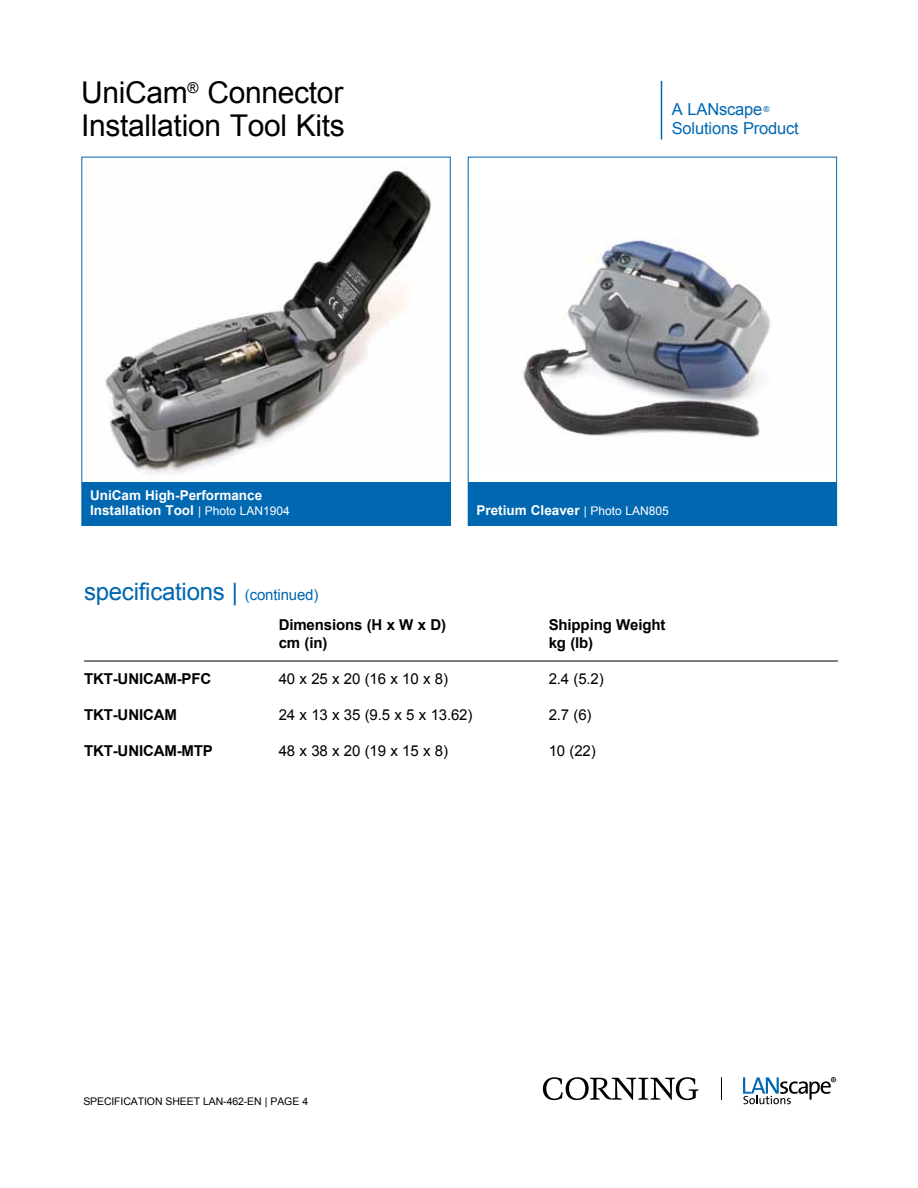
<style>
.page{position:relative;width:918px;height:1188px;background:#fff}
.page>*{position:absolute;margin:0;border:0;box-sizing:border-box;transform-origin:0 0}
.t1{font:30px/33px "Arial";letter-spacing:-.01em;color:#000}
.t2{font:24px "Arial";letter-spacing:-.01em;color:#0067b1}
.t3{font:16.5px/19.5px "Arial";letter-spacing:-.01em;color:#0067b1}
.t4{font:700 15px "Arial";letter-spacing:-.01em;color:#000}
.t5{font:15px "Arial";letter-spacing:-.01em;color:#000}
.t6{font:700 13.5px/15px "Arial";color:#fff}
.t7{font:10.5px "Arial";letter-spacing:-.01em;color:#000}
.s1{font-weight:400;font-size:12px}
.s2{font-size:15px}
</style>
<div class="page">
<svg style="left:543px;top:1077px;width:156px;height:23px"></svg>
<svg style="left:743px;top:1077px;width:93px;height:27px"></svg>
<svg style="left:721px;top:1077px;width:1px;height:23px"></svg>
<hr style="left:661px;top:81px;width:1px;height:59px;background:#0067b1">
<img style="left:105px;top:168px;width:327px;height:306px">
<div style="left:82px;top:482px;width:368px;height:43px;background:#0067b1"></div>
<img style="left:523px;top:240px;width:248px;height:198px">
<div style="left:468px;top:482px;width:369px;height:43px;background:#0067b1"></div>
<hr style="left:84px;top:661px;width:754px;height:1px;background:#000">
<h1 class="t1" style="left:81px;top:76px;width:265px">UniCam<sup>®</sup> Connector<br>Installation Tool Kits</h1>
<p class="t3" style="left:672px;top:99px;width:129px">A LANscape<sup>®<br></sup>Solutions Product</p>
<p class="t6" style="left:90px;top:489px;width:201px">UniCam High-Performance<br>Installation Tool <span class="s1">| Photo LAN1904</span></p>
<h2 class="t2" style="left:84px;top:576px;width:236px">specifications | <span class="s2">(continued)</span></h2>
<p class="t6" style="left:476px;top:504px;width:194px">Pretium Cleaver <span class="s1">| Photo LAN805</span></p>
<p class="t4" style="left:84px;top:669px;width:129px">TKT-UNICAM-PFC</p>
<p class="t4" style="left:84px;top:705px;width:94px">TKT-UNICAM</p>
<p class="t4" style="left:84px;top:741px;width:130px">TKT-UNICAM-MTP</p>
<p class="t4" style="left:279px;top:615px;width:169px">Dimensions (H x W x D)</p>
<p class="t4" style="left:549px;top:615px;width:118px">Shipping Weight</p>
<p class="t4" style="left:279px;top:633px;width:50px">cm (in)</p>
<p class="t4" style="left:549px;top:633px;width:46px">kg (lb)</p>
<p class="t5" style="left:279px;top:669px;width:171px">40 x 25 x 20 (16 x 10 x 8)</p>
<p class="t5" style="left:549px;top:669px;width:57px">2.4 (5.2)</p>
<p class="t5" style="left:279px;top:705px;width:195px">24 x 13 x 35 (9.5 x 5 x 13.62)</p>
<p class="t5" style="left:549px;top:705px;width:44px">2.7 (6)</p>
<p class="t5" style="left:279px;top:741px;width:171px">48 x 38 x 20 (19 x 15 x 8)</p>
<p class="t5" style="left:549px;top:741px;width:49px">10 (22)</p>
<p class="t7" style="left:83px;top:1095px;width:226px">SPECIFICATION SHEET LAN-462-EN | PAGE 4</p>
</div>
